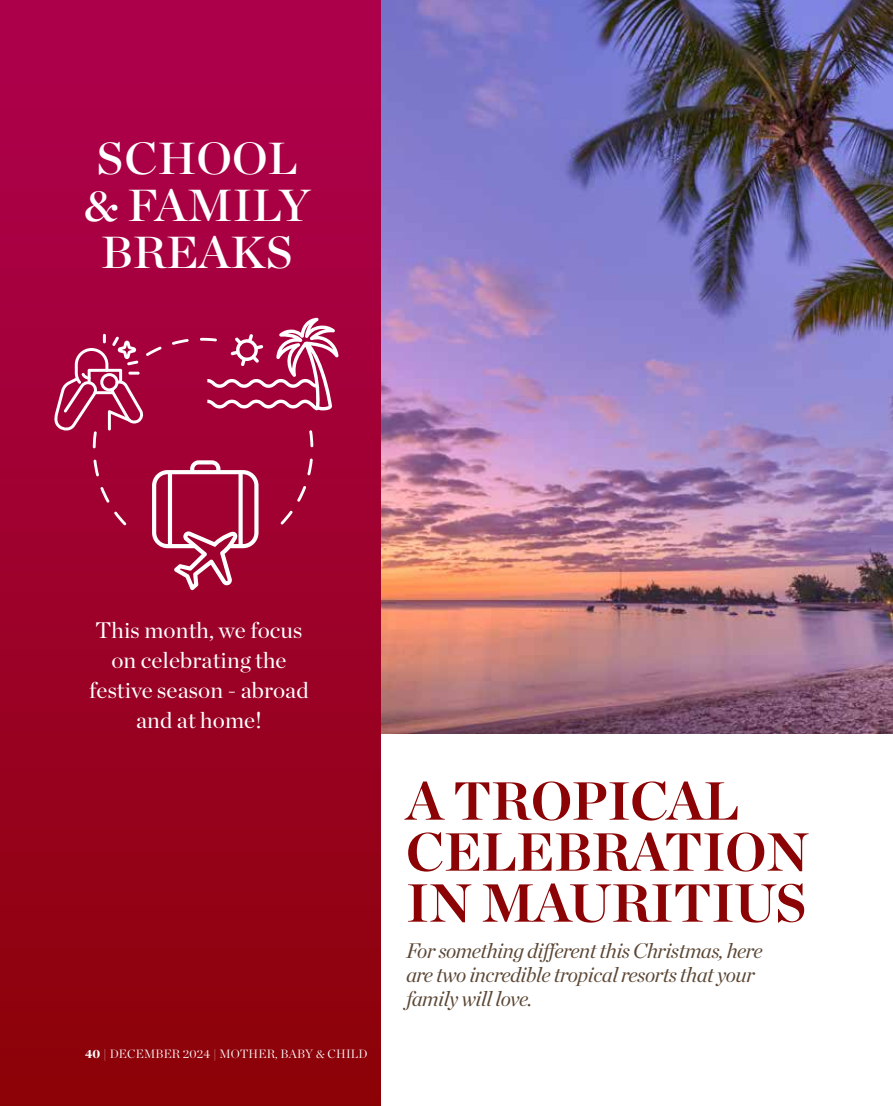
<style>
.page{position:relative;width:893px;height:1106px;background:#fff}
.page>*{position:absolute;margin:0;border:0;box-sizing:border-box;transform-origin:0 0}
.t1{font:700 53.55px/51px "Chronicle Display";letter-spacing:-.01em;color:#8b0304}
.t2{font:44.85px/46.8px "Chronicle Display Semi";color:#fff;text-align:center;scale:1.04 1}
.t3{font:22.5px/30px "Chronicle Display";letter-spacing:.005em;color:#fff;text-align:center}
.t4{font:italic 21px/24px "Chronicle Display";letter-spacing:-.02em;color:#5c4735}
.t5{font:300 12px "Chronicle Display";letter-spacing:.02em;color:#fff}
.s1{font-weight:900}
</style>
<div class="page">
<div style="left:0;top:0;width:381px;height:1106px;background:#ad004b"></div>
<div style="left:0;top:62px;width:381px;height:1044px;background:linear-gradient(to bottom,#ae004e,#8c0208)"></div>
<div style="left:93px;top:338px;width:220px;height:187px;background:#a20035"></div>
<svg style="left:207px;top:318px;width:132px;height:92px"></svg>
<svg style="left:53px;top:334px;width:91px;height:96px"></svg>
<img style="left:381px;top:0;width:512px;height:733px">
<svg style="left:152px;top:460px;width:107px;height:130px;background:#b4385c"></svg>
<h2 class="t2" style="left:83px;top:132px;width:220px">SCHOOL &amp; FAMILY<br>BREAKS</h2>
<p class="t3" style="left:89px;top:614px;width:221px">This month, we focus on celebrating the festive season - abroad and at home!</p>
<p class="t5" style="left:85px;top:1044px;width:284px"><span class="s1">40</span> | DECEMBER 2024 | MOTHER, BABY &amp; CHILD</p>
<h1 class="t1" style="left:406px;top:771px;width:405px">A TROPICAL<br>CELEBRATION<br>IN MAURITIUS</h1>
<p class="t4" style="left:406px;top:936px;width:358px">For something different this Christmas, here are two incredible tropical resorts that your family will love.</p>
</div>
